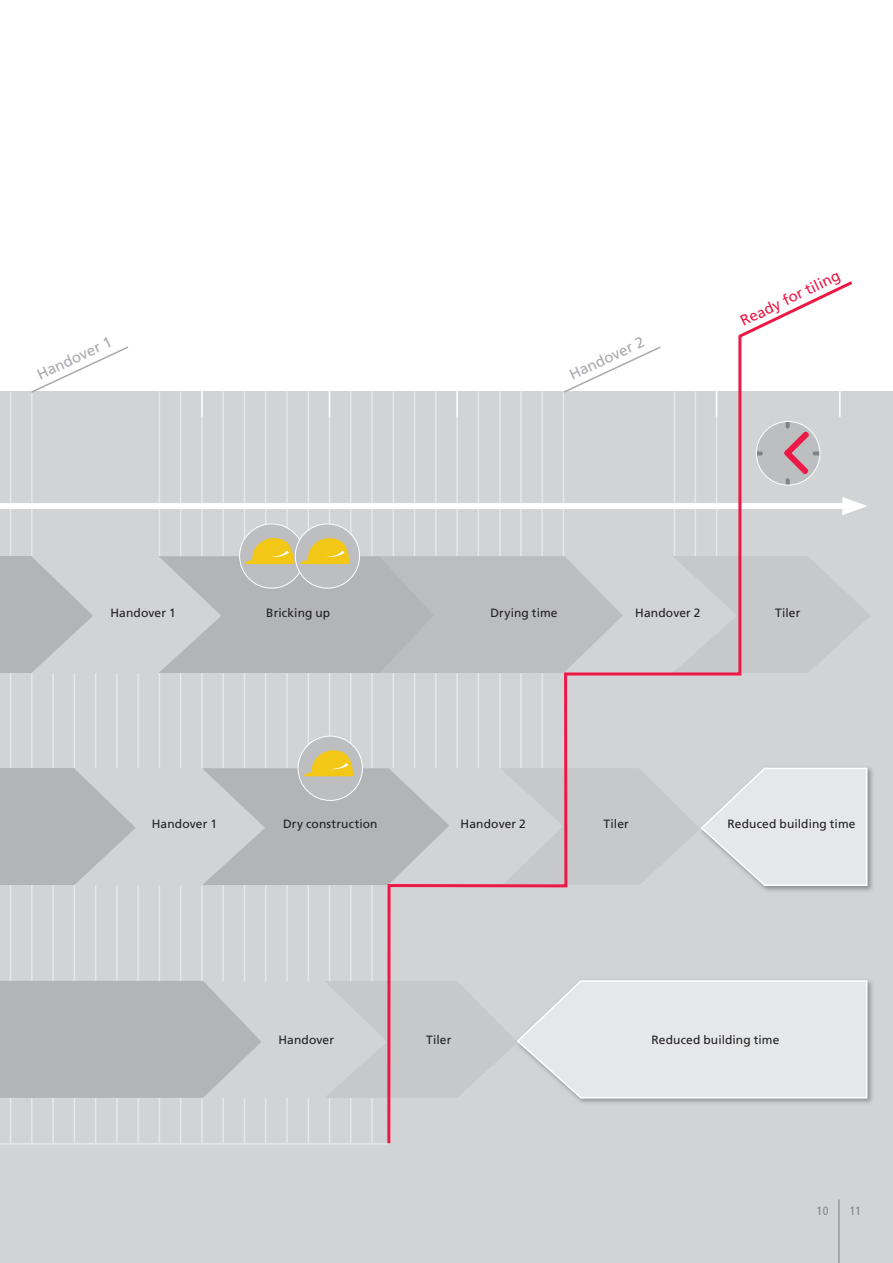
<style>
.page{position:relative;width:893px;height:1263px;background:#fff}
.page>*{position:absolute;margin:0;border:0;box-sizing:border-box;transform-origin:0 0}
.t1{font:15px "Frutiger";color:#a7a9ac}
.t2{font:15px "Frutiger";color:#ed1846}
.t3{font:12px "Frutiger";letter-spacing:.01em;color:#231f20}
.t4{font:condensed 12px "Frutiger";color:#808285}
</style>
<div class="page">
<div style="left:0;top:391px;width:893px;height:872px;background:#d1d3d4"></div>
<hr style="left:838px;top:1200px;width:1px;height:63px;background:#808285">
<hr style="left:116px;top:665px;width:2px;height:479px;background:#e6e7e8">
<hr style="left:95px;top:667px;width:1px;height:477px;background:#e6e7e8">
<hr style="left:286px;top:391px;width:2px;height:753px;background:#e6e7e8">
<hr style="left:244px;top:391px;width:1px;height:753px;background:#e6e7e8">
<hr style="left:265px;top:391px;width:1px;height:753px;background:#e6e7e8">
<hr style="left:180px;top:391px;width:1px;height:388px;background:#e6e7e8">
<hr style="left:222px;top:391px;width:2px;height:752px;background:#e6e7e8">
<hr style="left:307px;top:391px;width:2px;height:753px;background:#e6e7e8">
<hr style="left:329px;top:391px;width:1px;height:753px;background:#e6e7e8">
<hr style="left:350px;top:391px;width:1px;height:753px;background:#e6e7e8">
<hr style="left:371px;top:391px;width:2px;height:753px;background:#e6e7e8">
<hr style="left:201px;top:391px;width:2px;height:491px;background:#e6e7e8">
<hr style="left:10px;top:391px;width:1px;height:753px;background:#e6e7e8">
<hr style="left:52px;top:668px;width:2px;height:476px;background:#e6e7e8">
<hr style="left:159px;top:391px;width:1px;height:753px;background:#e6e7e8">
<hr style="left:180px;top:881px;width:1px;height:263px;background:#e6e7e8">
<hr style="left:201px;top:884px;width:2px;height:260px;background:#e6e7e8">
<hr style="left:137px;top:663px;width:2px;height:481px;background:#e6e7e8">
<hr style="left:31px;top:393px;width:2px;height:751px;background:#e6e7e8">
<hr style="left:74px;top:668px;width:1px;height:476px;background:#e6e7e8">
<div style="left:0;top:503px;width:853px;height:6px;background:#fff"></div>
<svg style="left:842px;top:497px;width:25px;height:18px"></svg>
<div style="left:31px;top:556px;width:128px;height:117px;background:#d1d3d4"></div>
<svg style="left:32px;top:557px;width:61px;height:115px"></svg>
<div style="left:0;top:556px;width:32px;height:117px;background:#b2b4b6"></div>
<div style="left:69px;top:768px;width:134px;height:117px;background:#d1d3d4"></div>
<svg style="left:74px;top:768px;width:62px;height:117px"></svg>
<div style="left:0;top:768px;width:74px;height:117px;background:#b2b4b6"></div>
<svg style="left:0;top:981px;width:261px;height:117px;background:#b5b7b9"></svg>
<hr style="left:0;top:1143px;width:389px;height:2px;background:#e6e7e8">
<svg style="left:743px;top:281px;width:110px;height:56px"></svg>
<svg style="left:31px;top:346px;width:98px;height:47px"></svg>
<img style="left:743px;top:980px;width:129px;height:123px">
<img style="left:762px;top:767px;width:111px;height:124px">
<svg style="left:743px;top:557px;width:127px;height:116px"></svg>
<svg style="left:743px;top:767px;width:125px;height:120px;background:#e5e6e7"></svg>
<svg style="left:326px;top:979px;width:542px;height:120px"></svg>
<svg style="left:386px;top:333px;width:357px;height:811px"></svg>
<hr style="left:201px;top:391px;width:2px;height:26px;background:#fff">
<svg style="left:329px;top:391px;width:1px;height:26px"></svg>
<hr style="left:456px;top:391px;width:2px;height:26px;background:#fff">
<svg style="left:716px;top:391px;width:1px;height:26px"></svg>
<svg style="left:839px;top:391px;width:1px;height:26px"></svg>
<svg style="left:203px;top:736px;width:246px;height:149px"></svg>
<div style="left:298px;top:736px;width:65px;height:65px;border:1px solid #fff;border-radius:50%"></div>
<svg style="left:756px;top:421px;width:64px;height:63px"></svg>
<div style="left:756px;top:421px;width:64px;height:65px;border:1px solid #fff;border-radius:50%"></div>
<svg style="left:159px;top:524px;width:464px;height:149px"></svg>
<div style="left:295px;top:523px;width:65px;height:66px;border:1px solid #fff;border-radius:50%"></div>
<p class="t1" style="left:35px;top:370px;width:82px;rotate:-25deg">Handover 1</p>
<p class="t1" style="left:568px;top:370px;width:82px;rotate:-25deg">Handover 2</p>
<p class="t2" style="left:739px;top:316px;width:110px;rotate:-26deg">Ready for tiling</p>
<p class="t3" style="left:110px;top:608px;width:67px">Handover 1</p>
<p class="t3" style="left:266px;top:608px;width:66px">Bricking up</p>
<p class="t3" style="left:490px;top:608px;width:69px">Drying time</p>
<p class="t3" style="left:635px;top:608px;width:67px">Handover 2</p>
<p class="t3" style="left:775px;top:608px;width:27px">Tiler</p>
<p class="t3" style="left:152px;top:819px;width:67px">Handover 1</p>
<p class="t3" style="left:283px;top:819px;width:96px">Dry construction</p>
<p class="t3" style="left:461px;top:819px;width:67px">Handover 2</p>
<p class="t3" style="left:604px;top:819px;width:27px">Tiler</p>
<p class="t3" style="left:727px;top:819px;width:129px">Reduced building time</p>
<p class="t3" style="left:278px;top:1035px;width:57px">Handover</p>
<p class="t3" style="left:426px;top:1035px;width:27px">Tiler</p>
<p class="t3" style="left:651px;top:1035px;width:129px">Reduced building time</p>
<p class="t4" style="left:817px;top:1206px;width:13px">10</p>
<p class="t4" style="left:850px;top:1206px;width:13px">11</p>
</div>
